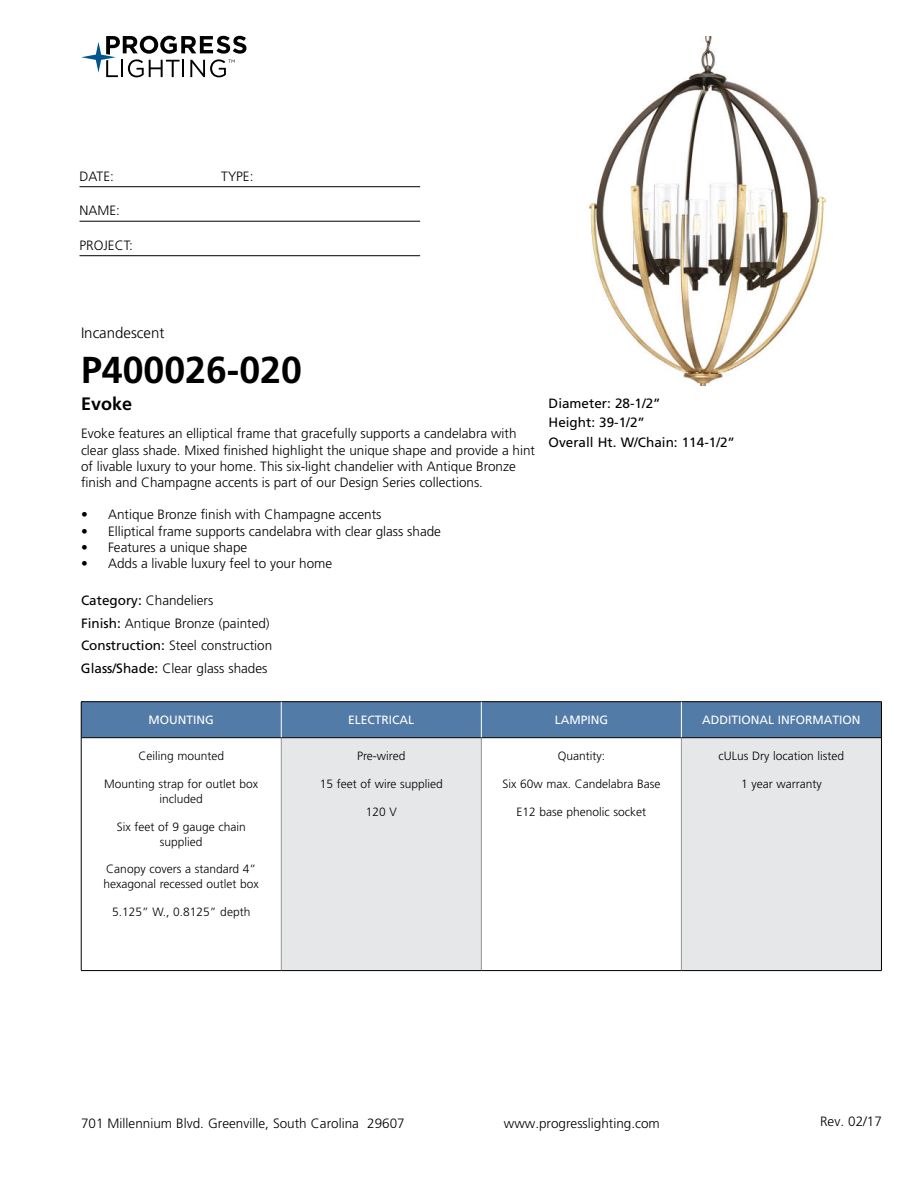
<style>
.page{position:relative;width:918px;height:1188px;background:#fff}
.page>*{position:absolute;margin:0;border:0;box-sizing:border-box;transform-origin:0 0}
.t1{font:700 37.5px "Frutiger LT Std";color:#000}
.t2{font:700 18px "Frutiger LT Std";color:#000}
.t3{font:300 15px "Frutiger LT Std";color:#000}
.t4{font:300 13.5px/16.2px "Frutiger LT Std";color:#000}
.t5{font:13.5px/19.5px "Frutiger LT Std";color:#000}
.t6{font:300 12px/15px "Frutiger LT Std";color:#000;text-align:center}
.t7{font:12px "Frutiger LT Std";color:#fff}
.s1{font-weight:400}
</style>
<div class="page">
<svg style="left:81px;top:36px;width:165px;height:41px"></svg>
<hr style="left:80px;top:186px;width:340px;height:1px;background:#000">
<hr style="left:80px;top:221px;width:340px;height:1px;background:#000">
<hr style="left:80px;top:255px;width:340px;height:1px;background:#000">
<div style="left:82px;top:702px;width:799px;height:35px;background:#527ba8"></div>
<div style="left:281px;top:738px;width:200px;height:233px;background:#e6e7e8"></div>
<div style="left:681px;top:738px;width:200px;height:233px;background:#e6e7e8"></div>
<hr style="left:281px;top:738px;width:1px;height:232px;background:#939598">
<hr style="left:481px;top:738px;width:1px;height:232px;background:#939598">
<hr style="left:681px;top:738px;width:1px;height:232px;background:#939598">
<hr style="left:81px;top:737px;width:200px;height:1px;background:#000">
<hr style="left:281px;top:737px;width:200px;height:1px;background:#000">
<hr style="left:481px;top:737px;width:200px;height:1px;background:#000">
<hr style="left:681px;top:737px;width:200px;height:1px;background:#000">
<hr style="left:81px;top:970px;width:200px;height:1px;background:#000">
<hr style="left:281px;top:970px;width:200px;height:1px;background:#000">
<hr style="left:481px;top:970px;width:200px;height:1px;background:#000">
<hr style="left:681px;top:970px;width:201px;height:1px;background:#000">
<hr style="left:81px;top:701px;width:200px;height:1px;background:#000">
<hr style="left:81px;top:702px;width:1px;height:36px;background:#000">
<hr style="left:281px;top:701px;width:200px;height:1px;background:#000">
<hr style="left:481px;top:701px;width:200px;height:1px;background:#000">
<hr style="left:681px;top:701px;width:201px;height:1px;background:#000">
<hr style="left:881px;top:702px;width:1px;height:36px;background:#000">
<hr style="left:81px;top:738px;width:1px;height:232px;background:#000">
<hr style="left:881px;top:738px;width:1px;height:232px;background:#000">
<hr style="left:281px;top:702px;width:1px;height:35px;background:#fff">
<hr style="left:681px;top:702px;width:1px;height:35px;background:#fff">
<hr style="left:481px;top:702px;width:1px;height:35px;background:#fff">
<img style="left:588px;top:36px;width:238px;height:349px">
<p class="t4" style="left:80px;top:169px;width:36px">DATE:</p>
<p class="t4" style="left:221px;top:169px;width:34px">TYPE:</p>
<p class="t4" style="left:80px;top:204px;width:42px">NAME:</p>
<p class="t4" style="left:80px;top:238px;width:55px">PROJECT:</p>
<p class="t3" style="left:81px;top:327px;width:85px">Incandescent</p>
<h1 class="t1" style="left:81px;top:348px;width:222px">P400026-020</h1>
<h2 class="t2" style="left:81px;top:393px;width:53px">Evoke</h2>
<p class="t4" style="left:81px;top:427px;width:456px">Evoke features an elliptical frame that gracefully supports a candelabra with clear glass shade. Mixed finished highlight the unique shape and provide a hint of livable luxury to your home. This six-light chandelier with Antique Bronze finish and Champagne accents is part of our Design Series collections.</p>
<p class="t4" style="left:81px;top:508px;width:302px">• Antique Bronze finish with Champagne accents</p>
<p class="t4" style="left:81px;top:524px;width:362px">• Elliptical frame supports candelabra with clear glass shade</p>
<p class="t4" style="left:81px;top:540px;width:168px">• Features a unique shape</p>
<p class="t4" style="left:81px;top:556px;width:253px">• Adds a livable luxury feel to your home</p>
<p class="t4" style="left:81px;top:591px;width:193px;line-height:22.5px"><span class="s1">Category:</span> Chandeliers<br><span class="s1">Finish:</span> Antique Bronze (painted)<br><span class="s1">Construction:</span> Steel construction<br><span class="s1">Glass/Shade:</span> Clear glass shades</p>
<p class="t7" style="left:149px;top:715px;width:67px">MOUNTING</p>
<p class="t7" style="left:348px;top:715px;width:68px">ELECTRICAL</p>
<p class="t7" style="left:555px;top:715px;width:55px">LAMPING</p>
<p class="t7" style="left:702px;top:715px;width:160px">ADDITIONAL INFORMATION</p>
<p class="t6" style="left:138px;top:749px;width:87px">Ceiling mounted</p>
<p class="t6" style="left:104px;top:777px;width:156px">Mounting strap for outlet box included</p>
<p class="t6" style="left:117px;top:820px;width:131px">Six feet of 9 gauge chain supplied</p>
<p class="t6" style="left:103px;top:863px;width:157px;text-align:left">Canopy covers a standard 4” hexagonal recessed outlet box</p>
<p class="t6" style="left:112px;top:905px;width:140px">5.125” W., 0.8125” depth</p>
<p class="t5" style="left:549px;top:394px;width:188px">Diameter: 28-1/2”<br>Height: 39-1/2”<br>Overall Ht. W/Chain: 114-1/2”</p>
<p class="t6" style="left:357px;top:749px;width:50px">Pre-wired</p>
<p class="t6" style="left:320px;top:777px;width:125px">15 feet of wire supplied</p>
<p class="t6" style="left:366px;top:805px;width:33px">120 V</p>
<p class="t6" style="left:719px;top:749px;width:127px">cULus Dry location listed</p>
<p class="t6" style="left:741px;top:777px;width:82px">1 year warranty</p>
<p class="t6" style="left:558px;top:749px;width:49px">Quantity:</p>
<p class="t6" style="left:502px;top:777px;width:160px">Six 60w max. Candelabra Base</p>
<p class="t6" style="left:517px;top:805px;width:131px">E12 base phenolic socket</p>
<p class="t4" style="left:81px;top:1116px;width:325px">701 Millennium Blvd. Greenville, South Carolina 29607</p>
<p class="t4" style="left:504px;top:1116px;width:158px">www.progresslighting.com</p>
<p class="t4" style="left:820px;top:1114px;width:63px">Rev. 02/17</p>
</div>
